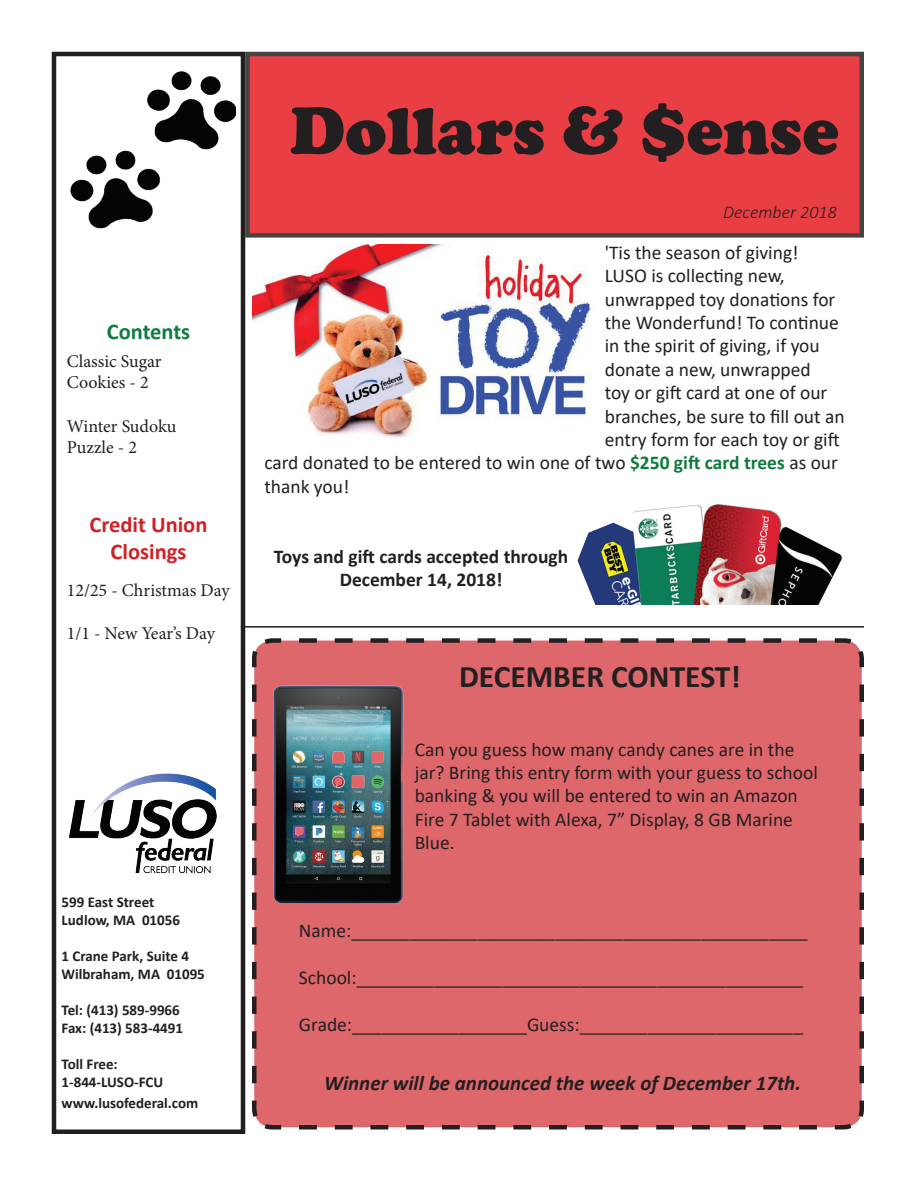
<style>
.page{position:relative;width:918px;height:1188px;background:#fff}
.page>*{position:absolute;margin:0;border:0;box-sizing:border-box;transform-origin:0 0}
.t1{font:900 69px "Cooper";color:#231f20}
.t2{font:700 31.5px "Calibri";color:#231f20}
.t3{font:700 22.5px/27px "Calibri";color:#cf2026;text-align:center}
.t4{font:700 22.5px "Calibri";color:#0e7c3e}
.t5{font:italic 700 21px "Calibri";color:#231f20}
.t6{font:19.5px/23.4px "Calibri";color:#231f20}
.t7{font:700 19.5px/23.4px "Calibri";color:#231f20;text-align:center}
.t8{font:18px/21.6px "Minion Pro";color:#231f20}
.t9{font:italic 300 18px "Calibri";color:#231f20}
.t10{font:700 15px/18px "Calibri";color:#231f20}
.s1{font-size:78px}
.s2{font-weight:700;color:#0e7b3e}
</style>
<div class="page">
<div style="left:52px;top:52px;width:193px;height:1082px;border:4px solid #231f20"></div>
<div style="left:248px;top:54px;width:614px;height:181px;background:#e93f44"></div>
<div style="left:245px;top:52px;width:619px;height:186px;border:4px solid #231f20"></div>
<img style="left:69px;top:773px;width:148px;height:103px">
<hr style="left:241px;top:626px;width:623px;height:2px;background:#231f20">
<img style="left:252px;top:244px;width:339px;height:194px">
<div style="left:252px;top:638px;width:612px;height:492px;background:#de676b"></div>
<img style="left:269px;top:677px;width:146px;height:231px">
<img style="left:578px;top:504px;width:264px;height:101px">
<img style="left:70px;top:71px;width:165px;height:158px">
<p class="t4" style="left:107px;top:316px;width:85px">Contents</p>
<p class="t8" style="left:67px;top:350px;width:96px">Classic Sugar<br>Cookies - 2</p>
<p class="t8" style="left:67px;top:415px;width:111px">Winter Sudoku<br>Puzzle - 2</p>
<p class="t3" style="left:90px;top:511px;width:119px">Credit Union<br>Closings</p>
<p class="t8" style="left:67px;top:580px;width:164px">12/25 - Christmas Day</p>
<p class="t8" style="left:67px;top:623px;width:150px">1/1 - New Year’s Day</p>
<p class="t10" style="left:62px;top:893px;width:120px">599 East Street<br>Ludlow, MA 01056</p>
<p class="t10" style="left:62px;top:947px;width:145px">1 Crane Park, Suite 4<br>Wilbraham, MA 01095</p>
<p class="t10" style="left:62px;top:1001px;width:123px">Tel: (413) 589-9966<br>Fax: (413) 583-4491</p>
<p class="t10" style="left:62px;top:1055px;width:103px">Toll Free:<br>1-844-LUSO-FCU</p>
<p class="t10" style="left:62px;top:1094px;width:138px">www.lusofederal.com</p>
<h1 class="t1" style="left:290px;top:91px;width:551px">Dollars &amp; <span class="s1">$</span>ense</h1>
<p class="t9" style="left:723px;top:200px;width:115px">December 2018</p>
<p class="t6" style="left:605px;top:240px;width:195px">'Tis the season of giving!</p>
<p class="t6" style="left:605px;top:263px;width:182px">LUSO is collecting new,</p>
<p class="t6" style="left:605px;top:287px;width:232px">unwrapped toy donations for</p>
<p class="t6" style="left:605px;top:310px;width:236px">the Wonderfund! To continue</p>
<p class="t6" style="left:605px;top:334px;width:217px">in the spirit of giving, if you</p>
<p class="t6" style="left:605px;top:357px;width:207px">donate a new, unwrapped</p>
<p class="t6" style="left:605px;top:380px;width:224px">toy or gift card at one of our</p>
<p class="t6" style="left:605px;top:404px;width:241px">branches, be sure to fill out an</p>
<p class="t6" style="left:605px;top:427px;width:236px">entry form for each toy or gift</p>
<p class="t6" style="left:264px;top:451px;width:575px">card donated to be entered to win one of two <span class="s2">$250 gift card trees</span> as our</p>
<p class="t6" style="left:264px;top:474px;width:87px">thank you!</p>
<p class="t7" style="left:274px;top:544px;width:296px">Toys and gift cards accepted through<br>December 14, 2018!</p>
<h2 class="t2" style="left:459px;top:655px;width:283px">DECEMBER CONTEST!</h2>
<p class="t6" style="left:415px;top:737px;width:405px">Can you guess how many candy canes are in the jar? Bring this entry form with your guess to school banking &amp; you will be entered to win an Amazon Fire 7 Tablet with Alexa, 7” Display, 8 GB Marine Blue.</p>
<p class="t6" style="left:299px;top:919px;width:510px">Name:_______________________________________________</p>
<p class="t6" style="left:299px;top:965px;width:506px">School:______________________________________________</p>
<p class="t6" style="left:299px;top:1012px;width:506px">Grade:__________________Guess:_______________________</p>
<p class="t5" style="left:324px;top:1069px;width:478px">Winner will be announced the week of December 17th.</p>
</div>
